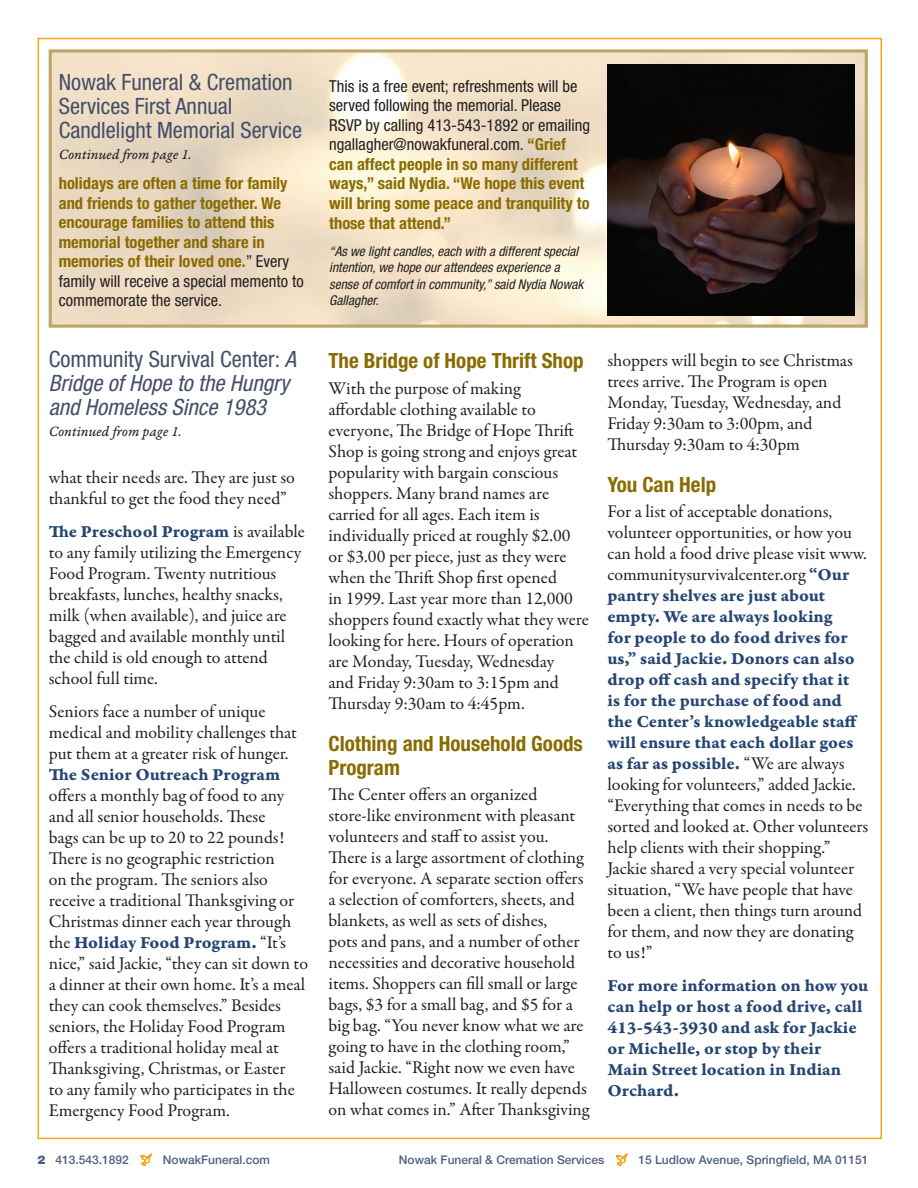
<style>
.page{position:relative;width:918px;height:1188px;background:#fff}
.page>*{position:absolute;margin:0;border:0;box-sizing:border-box;transform-origin:0 0}
.t1{font:italic condensed 22.5px/24px "Helvetica Neue";color:#444e69}
.t2{font:condensed 22.5px/24px "Helvetica Neue";color:#444e69}
.t3{font:700 condensed 21px/24px "Helvetica Neue";color:#886c00}
.t4{font:18px/21px "Garamond Premr Pro";color:#231f20}
.t5{font:18px/21px "Garamond Premr Pro Bd Capt";color:#254573}
.t6{font:condensed 16.5px/19.6px "Helvetica Neue";color:#231f20}
.t7{font:700 condensed 16.5px/19.5px "Helvetica Neue";color:#886c00}
.t8{font:15px "Garamond Premr Pro It Capt";letter-spacing:-.005em;color:#231f20}
.t9{font:italic condensed 13.5px/16.5px "Helvetica Neue";color:#231f20}
.t10{font:500 12px "Helvetica Neue";color:#515e84}
.s1{font-weight:400;color:#231f20}
.s2{font-style:normal}
.s3{font-family:"Garamond Premr Pro";color:#231f20}
.s4{font-weight:700;color:#886c00}
.s5{font-family:"Garamond Premr Pro Bd Capt";color:#254573}
.s6{font-weight:900}
</style>
<div class="page">
<img style="left:53px;top:54px;width:811px;height:270px">
<div style="left:49px;top:50px;width:819px;height:278px;border:3px solid #bca565"></div>
<img style="left:608px;top:64px;width:246px;height:252px">
<svg style="left:141px;top:1153px;width:11px;height:13px"></svg>
<svg style="left:616px;top:1153px;width:11px;height:13px"></svg>
<p class="t2" style="left:59px;top:70px;width:245px">Nowak Funeral &amp; Cremation<br>Services First Annual<br>Candlelight Memorial Service</p>
<p class="t8" style="left:59px;top:145px;width:134px">Continued from page 1.</p>
<p class="t7" style="left:59px;top:173px;width:246px">holidays are often a time for family and friends to gather together. We encourage families to attend this memorial together and share in memories of their loved one.<span class="s1">” Every family will receive a special memento to commemorate the service.</span></p>
<p class="t1" style="left:49px;top:347px;width:249px"><span class="s2">Community Survival Center:</span> A<br>Bridge of Hope to the Hungry and Homeless Since 1983</p>
<p class="t8" style="left:49px;top:422px;width:134px">Continued from page 1.</p>
<p class="t4" style="left:49px;top:467px;width:248px">what their needs are. They are just so thankful to get the food they need”</p>
<p class="t5" style="left:49px;top:521px;width:258px">The Preschool Program <span class="s3">is available</span></p>
<p class="t4" style="left:49px;top:542px;width:254px">to any family utilizing the Emergency Food Program. Twenty nutritious breakfasts, lunches, healthy snacks, milk (when available), and juice are bagged and available monthly until the child is old enough to attend school full time.</p>
<p class="t4" style="left:49px;top:701px;width:250px">Seniors face a number of unique medical and mobility challenges that put them at a greater risk of hunger.</p>
<p class="t5" style="left:49px;top:764px;width:233px">The Senior Outreach Program</p>
<p class="t4" style="left:49px;top:785px;width:247px">offers a monthly bag of food to any and all senior households. These bags can be up to 20 to 22 pounds!<br>There is no geographic restriction on the program. The seniors also receive a traditional Thanksgiving or Christmas dinner each year through</p>
<p class="t5" style="left:49px;top:932px;width:239px"><span class="s3">the</span> Holiday Food Program. <span class="s3">“It’s</span></p>
<p class="t4" style="left:49px;top:953px;width:261px">nice,” said Jackie, “they can sit down to a dinner at their own home. It’s a meal they can cook themselves.” Besides seniors, the Holiday Food Program offers a traditional holiday meal at Thanksgiving, Christmas, or Easter<br>to any family who participates in the Emergency Food Program.</p>
<p class="t6" style="left:329px;top:76px;width:263px">This is a free event; refreshments will be served following the memorial. Please RSVP by calling 413-543-1892 or emailing ngallagher@nowakfuneral.com. <span class="s4">“Grief can affect people in so many different ways,” said Nydia. “We hope this event will bring some peace and tranquility to those that attend.”</span></p>
<p class="t9" style="left:329px;top:243px;width:256px">“As we light candles, each with a different special intention, we hope our attendees experience a sense of comfort in community,” said Nydia Nowak Gallagher.</p>
<p class="t3" style="left:328px;top:348px;width:257px">The Bridge of Hope Thrift Shop</p>
<p class="t4" style="left:328px;top:378px;width:262px">With the purpose of making affordable clothing available to everyone, The Bridge of Hope Thrift Shop is going strong and enjoys great popularity with bargain conscious shoppers. Many brand names are carried for all ages. Each item is individually priced at roughly $2.00 or $3.00 per piece, just as they were when the Thrift Shop first opened<br>in 1999. Last year more than 12,000 shoppers found exactly what they were looking for here. Hours of operation are Monday, Tuesday, Wednesday<br>and Friday 9:30am to 3:15pm and Thursday 9:30am to 4:45pm.</p>
<p class="t3" style="left:328px;top:731px;width:256px">Clothing and Household Goods<br>Program</p>
<p class="t4" style="left:328px;top:784px;width:262px">The Center offers an organized store-like environment with pleasant volunteers and staff to assist you.<br>There is a large assortment of clothing for everyone. A separate section offers a selection of comforters, sheets, and blankets, as well as sets of dishes,<br>pots and pans, and a number of other necessities and decorative household items. Shoppers can fill small or large bags, $3 for a small bag, and $5 for a big bag. “You never know what we are going to have in the clothing room,” said Jackie. “Right now we even have Halloween costumes. It really depends on what comes in.” After Thanksgiving</p>
<p class="t4" style="left:608px;top:350px;width:247px">shoppers will begin to see Christmas trees arrive. The Program is open<br>Monday, Tuesday, Wednesday, and<br>Friday 9:30am to 3:00pm, and<br>Thursday 9:30am to 4:30pm</p>
<p class="t3" style="left:608px;top:472px;width:110px">You Can Help</p>
<p class="t4" style="left:608px;top:502px;width:261px">For a list of acceptable donations, volunteer opportunities, or how you can hold a food drive please visit www. communitysurvivalcenter.org <span class="s5">“Our</span></p>
<p class="t5" style="left:608px;top:586px;width:252px">pantry shelves are just about empty. We are always looking for people to do food drives for us,” said Jackie. Donors can also drop off cash and specify that it is for the purchase of food and the Center’s knowledgeable staff will ensure that each dollar goes as far as possible. <span class="s3">“We are always</span></p>
<p class="t4" style="left:608px;top:775px;width:262px">looking for volunteers,” added Jackie. “Everything that comes in needs to be sorted and looked at. Other volunteers help clients with their shopping.” Jackie shared a very special volunteer situation, “We have people that have been a client, then things turn around for them, and now they are donating to us!”</p>
<p class="t5" style="left:608px;top:976px;width:262px">For more information on how you can help or host a food drive, call<br>413-543-3930 and ask for Jackie or Michelle, or stop by their<br>Main Street location in Indian<br>Orchard.</p>
<p class="t10" style="left:38px;top:1152px;width:93px"><span class="s6">2</span> 413.543.1892</p>
<p class="t10" style="left:163px;top:1152px;width:109px">NowakFuneral.com</p>
<p class="t10" style="left:399px;top:1152px;width:207px">Nowak Funeral &amp; Cremation Services</p>
<p class="t10" style="left:638px;top:1152px;width:232px">15 Ludlow Avenue, Springfield, MA 01151</p>
</div>
